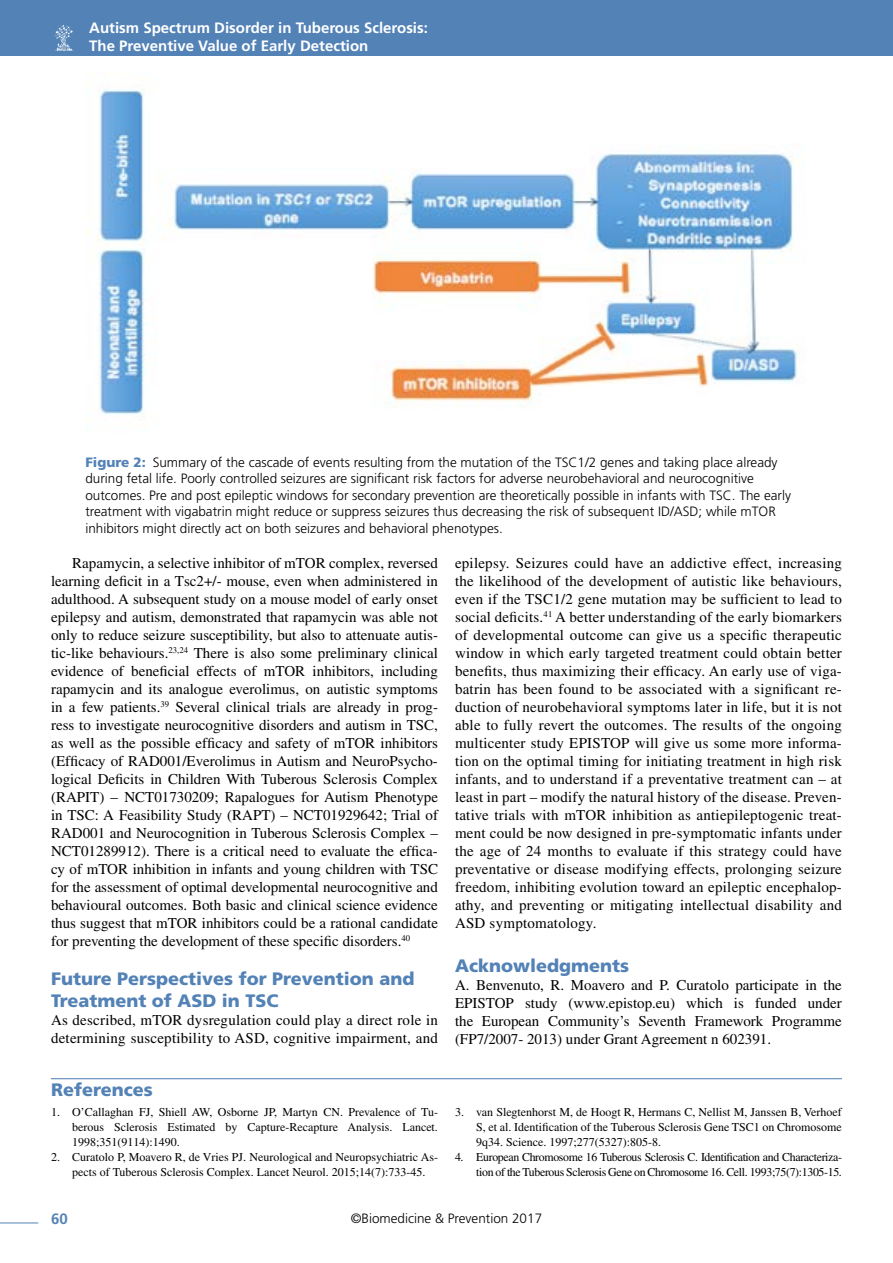
<style>
.page{position:relative;width:893px;height:1263px;background:#fff}
.page>*{position:absolute;margin:0;border:0;box-sizing:border-box;transform-origin:0 0}
.t1{font:900 18px/21.6px "Frutiger LT Std";color:#5382b6}
.t2{font:15px/18px "Times LT Std";letter-spacing:.015em;color:#000;text-align:justify}
.t3{font:700 15px/18px "Frutiger LT Std";color:#fff}
.t4{font:700 15px "Frutiger LT Std";color:#5382b6}
.t5{font:300 13.5px/16.5px "Frutiger LT Std";color:#000}
.t6{font:12px/15px "Times LT Std";color:#000;text-align:justify}
.t7{font:12px/15px "Times LT Std";letter-spacing:-.03em;color:#000;text-align:right}
.s1{font-weight:900;color:#5382b6}
</style>
<div class="page">
<div style="left:0;top:0;width:893px;height:55px;background:#5382b6"></div>
<svg style="left:55px;top:25px;width:19px;height:26px"></svg>
<hr style="left:0;top:1222px;width:38px;height:1px;background:#5382b6">
<img style="left:85px;top:89px;width:715px;height:328px">
<hr style="left:51px;top:1078px;width:791px;height:1px;background:#5382b6">
<p class="t3" style="left:89px;top:18px;width:340px">Autism Spectrum Disorder in Tuberous Sclerosis:<br>The Preventive Value of Early Detection</p>
<p class="t5" style="left:85px;top:454px;width:707px"><span class="s1">Figure 2:</span> Summary of the cascade of events resulting from the mutation of the TSC1/2 genes and taking place already during fetal life. Poorly controlled seizures are significant risk factors for adverse neurobehavioral and neurocognitive outcomes. Pre and post epileptic windows for secondary prevention are theoretically possible in infants with TSC. The early treatment with vigabatrin might reduce or suppress seizures thus decreasing the risk of subsequent ID/ASD; while mTOR inhibitors might directly act on both seizures and behavioral phenotypes.</p>
<p class="t2" style="left:455px;top:554px;width:388px">epilepsy. Seizures could have an addictive effect, increasing the likelihood of the development of autistic like behaviours, even if the TSC1/2 gene mutation may be sufficient to lead to social deficits.<sup>41</sup> A better understanding of the early biomarkers of developmental outcome can give us a specific therapeutic window in which early targeted treatment could obtain better benefits, thus maximizing their efficacy. An early use of viga&shy;batrin has been found to be associated with a significant re&shy;duction of neurobehavioral symptoms later in life, but it is not able to fully revert the outcomes. The results of the ongoing multicenter study EPISTOP will give us some more informa&shy;tion on the optimal timing for initiating treatment in high risk infants, and to understand if a preventative treatment can – at least in part – modify the natural history of the disease. Preven&shy;tative trials with mTOR inhibition as antiepileptogenic treat&shy;ment could be now designed in pre-symptomatic infants under the age of 24 months to evaluate if this strategy could have preventative or disease modifying effects, prolonging seizure freedom, inhibiting evolution toward an epileptic encephalop&shy;athy, and preventing or mitigating intellectual disability and ASD symptomatology.</p>
<p class="t1" style="left:455px;top:955px;width:176px">Acknowledgments</p>
<p class="t2" style="left:455px;top:976px;width:388px">A. Benvenuto, R. Moavero and P. Curatolo participate in the EPISTOP study (www.epistop.eu) which is funded under the European Community’s Seventh Framework Programme (FP7/2007- 2013) under Grant Agreement n 602391.</p>
<p class="t2" style="left:51px;top:554px;width:388px;text-indent:21px">Rapamycin, a selective inhibitor of mTOR complex, reversed learning deficit in a Tsc2+/- mouse, even when administered in adulthood. A subsequent study on a mouse model of early onset epilepsy and autism, demonstrated that rapamycin was able not only to reduce seizure susceptibility, but also to attenuate autis&shy;tic-like behaviours.<sup>23,24</sup> There is also some preliminary clinical evidence of beneficial effects of mTOR inhibitors, including rapamycin and its analogue everolimus, on autistic symptoms in a few patients.<sup>39</sup> Several clinical trials are already in prog&shy;ress to investigate neurocognitive disorders and autism in TSC, as well as the possible efficacy and safety of mTOR inhibitors (Efficacy of RAD001/Everolimus in Autism and NeuroPsycho&shy;logical Deficits in Children With Tuberous Sclerosis Complex (RAPIT) – NCT01730209; Rapalogues for Autism Phenotype in TSC: A Feasibility Study (RAPT) – NCT01929642; Trial of RAD001 and Neurocognition in Tuberous Sclerosis Complex – NCT01289912). There is a critical need to evaluate the effica&shy;cy of mTOR inhibition in infants and young children with TSC for the assessment of optimal developmental neurocognitive and behavioural outcomes. Both basic and clinical science evidence thus suggest that mTOR inhibitors could be a rational candidate for preventing the development of these specific disorders.<sup>40</sup></p>
<p class="t1" style="left:51px;top:968px;width:365px">Future Perspectives for Prevention and<br>Treatment of ASD in TSC</p>
<p class="t2" style="left:51px;top:1011px;width:388px">As described, mTOR dysregulation could play a direct role in determining susceptibility to ASD, cognitive impairment, and</p>
<p class="t1" style="left:51px;top:1079px;width:103px">References</p>
<p class="t6" style="left:72px;top:1104px;width:367px;text-indent:-21px">1. O’Callaghan FJ, Shiell AW, Osborne JP, Martyn CN. Prevalence of Tu&shy;berous Sclerosis Estimated by Capture-Recapture Analysis. Lancet.<br>1998;351(9114):1490.</p>
<p class="t6" style="left:72px;top:1149px;width:367px;text-indent:-21px">2. Curatolo P, Moavero R, de Vries PJ. Neurological and Neuropsychiatric As&shy;pects of Tuberous Sclerosis Complex. Lancet Neurol. 2015;14(7):733-45.</p>
<p class="t6" style="left:476px;top:1104px;width:367px;text-indent:-21px">3. van Slegtenhorst M, de Hoogt R, Hermans C, Nellist M, Janssen B, Verhoef S, et al. Identification of the Tuberous Sclerosis Gene TSC1 on Chromosome 9q34. Science. 1997;277(5327):805-8.</p>
<p class="t7" style="left:455px;top:1149px;width:388px">4. European Chromosome 16 Tuberous Sclerosis C. Identification and Characteriza&shy;tion of the Tuberous Sclerosis Gene on Chromosome 16. Cell. 1993;75(7):1305-15.</p>
<p class="t4" style="left:51px;top:1210px;width:18px">60</p>
<p class="t5" style="left:351px;top:1210px;width:193px">©Biomedicine &amp; Prevention 2017</p>
</div>
